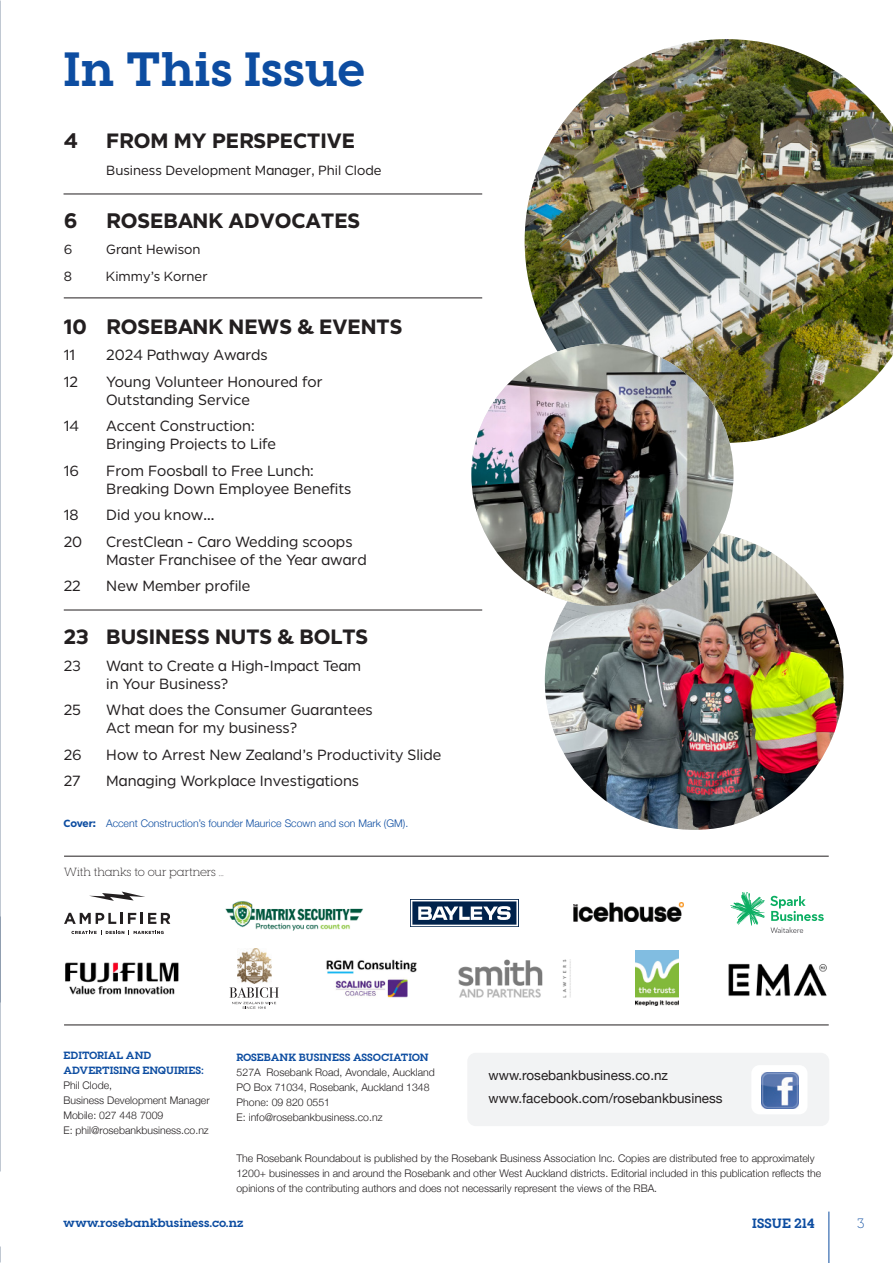
<style>
.page{position:relative;width:893px;height:1263px;background:#fff}
.page>*{position:absolute;margin:0;border:0;box-sizing:border-box;transform-origin:0 0}
.t1{font:700 48px "Visby Slab CF";color:#0d4da1}
.Body_Text{font:700 21px "Smythe Sans";color:#231f20}
.t2{font:15px/18px "Smythe Sans";color:#231f20}
.Body_Text-2{font:13.5px "Smythe Sans";color:#231f20}
.t3{font:13.5px "Helvetica Neue";color:#231f20}
.t4{font:700 13.5px "Visby Slab CF";color:#0d4da1}
.t5{font:300 13.5px "Visby Slab CF";color:#0d4da1}
.t6{font:700 12px "Visby Slab CF";color:#0d4da1}
.t7{font:300 11.7px "Visby Slab CF";color:#231f20}
.t8{font:300 10.5px/15px "Helvetica Neue";color:#231f20}
.t9{font:700 10.5px "Visby Slab CF";color:#0d4da1}
.t10{font:300 10.5px "Helvetica Neue";color:#0d4da1}
.s1{font-family:"Smythe Sans";font-weight:700}
</style>
<div class="page">
<hr style="left:829px;top:1211px;width:1px;height:52px;background:#0d4da1">
<img style="left:545px;top:531px;width:299px;height:299px;border-radius:149px">
<img style="left:525px;top:39px;width:368px;height:404px">
<div style="left:467px;top:1053px;width:362px;height:73px;background:#f2f3f4;border-radius:9px"></div>
<div style="left:751px;top:1065px;width:56px;height:49px;background:#fff;border-radius:8px"></div>
<img style="left:762px;top:1072px;width:36px;height:36px">
<hr style="left:64px;top:610px;width:418px;height:1px;background:#231f20">
<hr style="left:64px;top:298px;width:418px;height:1px;background:#231f20">
<hr style="left:64px;top:194px;width:418px;height:1px;background:#231f20">
<hr style="left:64px;top:1025px;width:765px;height:1px;background:#231f20">
<hr style="left:64px;top:856px;width:765px;height:1px;background:#231f20">
<img style="left:471px;top:344px;width:262px;height:262px;border-radius:131px">
<svg style="left:730px;top:892px;width:94px;height:41px"></svg>
<img style="left:238px;top:948px;width:33px;height:36px">
<svg style="left:229px;top:987px;width:50px;height:22px"></svg>
<img style="left:573px;top:903px;width:110px;height:19px">
<img style="left:326px;top:959px;width:91px;height:39px">
<img style="left:225px;top:901px;width:138px;height:30px">
<img style="left:635px;top:950px;width:43px;height:55px">
<svg style="left:89px;top:891px;width:56px;height:10px"></svg>
<svg style="left:64px;top:913px;width:106px;height:11px"></svg>
<svg style="left:71px;top:930px;width:93px;height:4px"></svg>
<svg style="left:410px;top:899px;width:109px;height:28px"></svg>
<svg style="left:411px;top:900px;width:107px;height:26px"></svg>
<img style="left:728px;top:963px;width:99px;height:33px">
<img style="left:65px;top:962px;width:114px;height:33px">
<img style="left:0;top:319px;width:1px;height:402px">
<img style="left:0;top:509px;width:1px;height:515px">
<hr style="left:0;top:0;width:1px;height:356px;background:#c0c8d2">
<img style="left:458px;top:959px;width:113px;height:39px">
<p class="t1" style="left:64px;top:38px;width:303px">In This Issue</p>
<p class="Body_Text" style="left:64px;top:128px;width:15px">4</p>
<p class="Body_Text" style="left:106px;top:128px;width:250px">FROM MY PERSPECTIVE</p>
<p class="Body_Text-2" style="left:106px;top:162px;width:277px">Business Development Manager, Phil Clode</p>
<p class="Body_Text" style="left:64px;top:208px;width:15px">6</p>
<p class="Body_Text" style="left:106px;top:208px;width:255px">ROSEBANK ADVOCATES</p>
<p class="Body_Text-2" style="left:64px;top:242px;width:10px">6</p>
<p class="Body_Text-2" style="left:106px;top:242px;width:96px">Grant Hewison</p>
<p class="Body_Text-2" style="left:64px;top:268px;width:10px">8</p>
<p class="Body_Text-2" style="left:106px;top:268px;width:103px">Kimmy’s Korner</p>
<p class="Body_Text" style="left:64px;top:314px;width:340px">10 ROSEBANK NEWS &amp; EVENTS</p>
<p class="t2" style="left:64px;top:346px;width:13px">11</p>
<p class="t2" style="left:106px;top:346px;width:163px">2024 Pathway Awards</p>
<p class="t2" style="left:64px;top:372px;width:16px">12</p>
<p class="t2" style="left:106px;top:372px;width:218px">Young Volunteer Honoured for</p>
<p class="t2" style="left:106px;top:390px;width:145px">Outstanding Service</p>
<p class="t2" style="left:64px;top:417px;width:17px">14</p>
<p class="t2" style="left:106px;top:417px;width:150px">Accent Construction:</p>
<p class="t2" style="left:106px;top:435px;width:171px">Bringing Projects to Life</p>
<p class="t2" style="left:64px;top:461px;width:16px">16</p>
<p class="t2" style="left:106px;top:461px;width:209px">From Foosball to Free Lunch:</p>
<p class="t2" style="left:106px;top:479px;width:247px">Breaking Down Employee Benefits</p>
<p class="t2" style="left:64px;top:506px;width:16px">18</p>
<p class="t2" style="left:106px;top:506px;width:109px">Did you know...</p>
<p class="t2" style="left:64px;top:532px;width:20px">20</p>
<p class="t2" style="left:106px;top:532px;width:262px">CrestClean - Caro Wedding scoops<br>Master Franchisee of the Year award</p>
<p class="t2" style="left:64px;top:577px;width:19px">22</p>
<p class="t2" style="left:106px;top:577px;width:146px">New Member profile</p>
<p class="Body_Text" style="left:64px;top:624px;width:306px">23 BUSINESS NUTS &amp; BOLTS</p>
<p class="t2" style="left:64px;top:656px;width:19px">23</p>
<p class="t2" style="left:106px;top:656px;width:256px">Want to Create a High-Impact Team</p>
<p class="t2" style="left:106px;top:674px;width:124px">in Your Business?</p>
<p class="t2" style="left:64px;top:701px;width:19px">25</p>
<p class="t2" style="left:106px;top:701px;width:268px">What does the Consumer Guarantees</p>
<p class="t2" style="left:106px;top:719px;width:192px">Act mean for my business?</p>
<p class="t2" style="left:64px;top:745px;width:19px">26</p>
<p class="t2" style="left:106px;top:745px;width:337px">How to Arrest New Zealand’s Productivity Slide</p>
<p class="t2" style="left:64px;top:772px;width:18px">27</p>
<p class="t2" style="left:106px;top:772px;width:254px">Managing Workplace Investigations</p>
<p class="t10" style="left:64px;top:815px;width:346px"><span class="s1">Cover:</span> Accent Construction’s founder Maurice Scown and son Mark (GM).</p>
<p class="t7" style="left:64px;top:864px;width:161px">With thanks to our partners ...</p>
<p class="t9" style="left:64px;top:1049px;width:89px">EDITORIAL AND</p>
<p class="t9" style="left:64px;top:1064px;width:142px">ADVERTISING ENQUIRIES:</p>
<p class="t8" style="left:64px;top:1077px;width:50px">Phil Clode,</p>
<p class="t8" style="left:64px;top:1092px;width:148px">Business Development Manager</p>
<p class="t8" style="left:64px;top:1107px;width:101px">Mobile: 027 448 7009</p>
<p class="t8" style="left:64px;top:1122px;width:147px">E: phil@rosebankbusiness.co.nz</p>
<p class="t9" style="left:237px;top:1050px;width:193px">ROSEBANK BUSINESS ASSOCIATION</p>
<p class="t8" style="left:237px;top:1064px;width:200px">527A Rosebank Road, Avondale, Auckland</p>
<p class="t8" style="left:237px;top:1079px;width:194px">PO Box 71034, Rosebank, Auckland 1348</p>
<p class="t8" style="left:237px;top:1094px;width:95px">Phone: 09 820 0551</p>
<p class="t8" style="left:237px;top:1109px;width:147px">E: info@rosebankbusiness.co.nz</p>
<p class="t8" style="left:236px;top:1150px;width:586px">The Rosebank Roundabout is published by the Rosebank Business Association Inc. Copies are distributed free to approximately<br>1200+ businesses in and around the Rosebank and other West Auckland districts. Editorial included in this publication reflects the opinions of the contributing authors and does not necessarily represent the views of the RBA.</p>
<p class="t3" style="left:489px;top:1066px;width:181px">www.rosebankbusiness.co.nz</p>
<p class="t3" style="left:489px;top:1088px;width:236px">www.facebook.com/rosebankbusiness</p>
<p class="t6" style="left:63px;top:1215px;width:182px">www.rosebankbusiness.co.nz</p>
<p class="t4" style="left:752px;top:1215px;width:64px">ISSUE 214</p>
<p class="t5" style="left:857px;top:1215px;width:9px">3</p>
</div>
